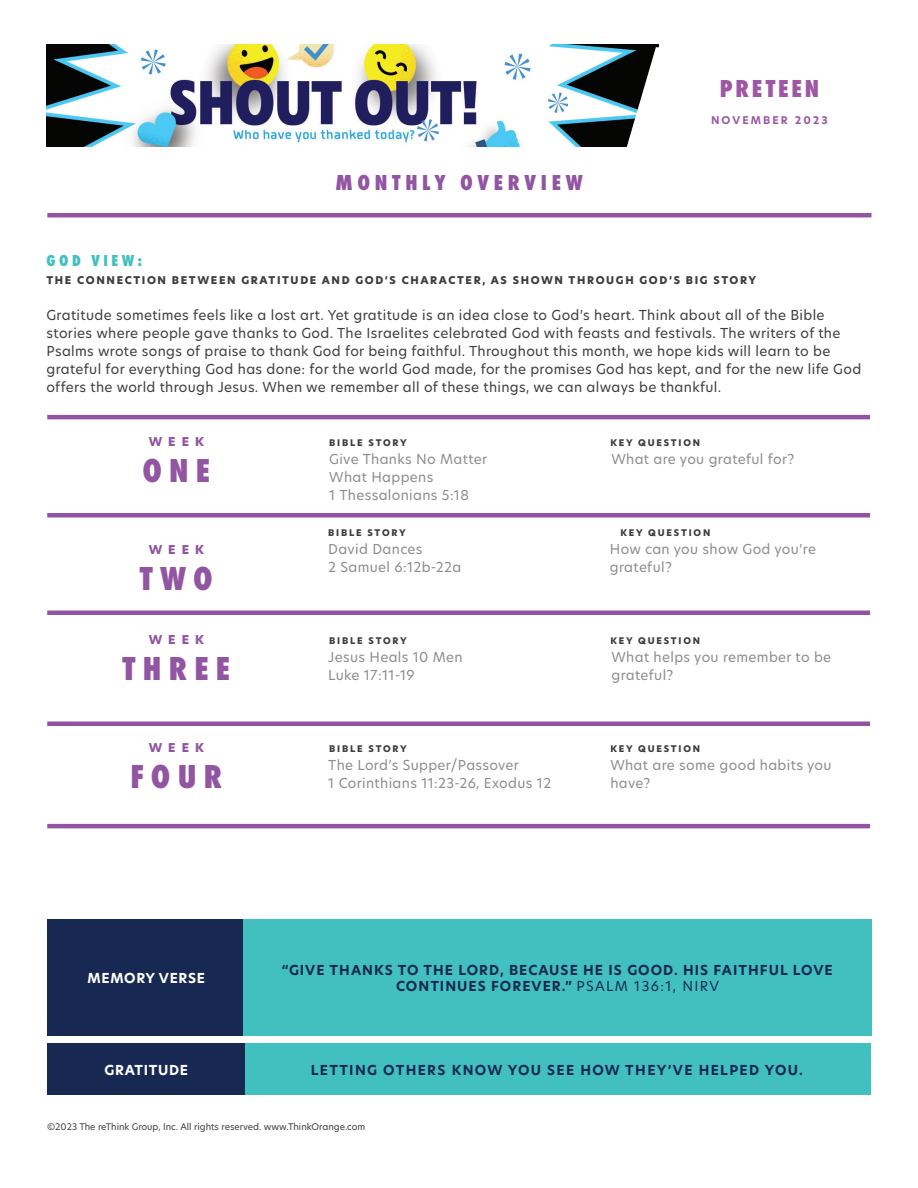
<style>
.page{position:relative;width:918px;height:1188px;background:#fff}
.page>*{position:absolute;margin:0;border:0;box-sizing:border-box;transform-origin:0 0}
.t1{font:800 34.5px "Futura PT Cond";letter-spacing:.21em;color:#9255a2}
.t2{font:800 25.5px "Futura PT Cond";letter-spacing:.11em;color:#9d57a3}
.t3{font:800 22.5px "Futura PT Cond";letter-spacing:.21em;color:#9255a2}
.t4{font:800 16.5px "Futura PT Cond";letter-spacing:.21em;color:#42c0bf}
.t5{font:13.5px/18px "New Hero";letter-spacing:.025em;color:#3e3e3f}
.t6{font:13.5px/18px "New Hero";letter-spacing:.025em;color:#8b8d90}
.t7{font:700 13.5px/16.2px "New Hero";letter-spacing:.075em;color:#172953;text-align:center}
.t8{font:700 13.5px "New Hero";letter-spacing:.1em;color:#172953}
.t9{font:700 13.5px "New Hero";letter-spacing:.05em;color:#fff}
.t10{font:800 12px "New Hero";letter-spacing:.5em;color:#9154a1}
.t11{font:800 10.5px "New Hero";letter-spacing:.155em;color:#3e3e3f}
.t12{font:700 10.5px "New Hero";letter-spacing:.2em;color:#9d57a3}
.t13{font:800 9px "New Hero";letter-spacing:.2em;color:#3e3e3f}
.t14{font:9px "New Hero";color:#3e3e3f}
.s1{font-weight:400}
</style>
<div class="page">
<div style="left:48px;top:920px;width:197px;height:116px;background:#172953"></div>
<hr style="left:47px;top:415px;width:823px;height:4px;background:#9154a1">
<div style="left:47px;top:513px;width:823px;height:5px;background:#9154a1"></div>
<hr style="left:47px;top:213px;width:824px;height:4px;background:#9255a2">
<div style="left:47px;top:610px;width:823px;height:5px;background:#9154a1"></div>
<hr style="left:47px;top:722px;width:823px;height:4px;background:#9154a1">
<hr style="left:47px;top:824px;width:823px;height:4px;background:#9154a1">
<img style="left:46px;top:44px;width:613px;height:102px">
<svg style="left:626px;top:47px;width:33px;height:100px"></svg>
<div style="left:243px;top:1043px;width:628px;height:52px;background:#42c0bf"></div>
<div style="left:48px;top:1043px;width:197px;height:52px;background:#172953"></div>
<div style="left:243px;top:920px;width:629px;height:116px;background:#42c0bf"></div>
<p class="t2" style="left:720px;top:74px;width:101px">PRETEEN</p>
<h3 class="t3" style="left:335px;top:169px;width:249px">MONTHLY OVERVIEW</h3>
<p class="t12" style="left:711px;top:113px;width:118px">NOVEMBER 2023</p>
<p class="t4" style="left:47px;top:250px;width:97px">GOD VIEW:</p>
<p class="t11" style="left:46px;top:272px;width:711px">THE CONNECTION BETWEEN GRATITUDE AND GOD’S CHARACTER, AS SHOWN THROUGH GOD’S BIG STORY</p>
<p class="t5" style="left:46px;top:305px;width:816px">Gratitude sometimes feels like a lost art. Yet gratitude is an idea close to God’s heart. Think about all of the Bible stories where people gave thanks to God. The Israelites celebrated God with feasts and festivals. The writers of the Psalms wrote songs of praise to thank God for being faithful. Throughout this month, we hope kids will learn to be grateful for everything God has done: for the world God made, for the promises God has kept, and for the new life God offers the world through Jesus. When we remember all of these things, we can always be thankful.</p>
<p class="t10" style="left:149px;top:433px;width:57px">WEEK</p>
<p class="t13" style="left:329px;top:436px;width:79px">BIBLE STORY</p>
<p class="t13" style="left:610px;top:436px;width:91px">KEY QUESTION</p>
<p class="t1" style="left:142px;top:450px;width:69px">ONE</p>
<p class="t6" style="left:329px;top:449px;width:160px">Give Thanks No Matter</p>
<p class="t6" style="left:329px;top:467px;width:106px">What Happens</p>
<p class="t6" style="left:329px;top:485px;width:141px">1 Thessalonians 5:18</p>
<p class="t6" style="left:611px;top:449px;width:184px">What are you grateful for?</p>
<p class="t13" style="left:328px;top:526px;width:79px">BIBLE STORY</p>
<p class="t13" style="left:620px;top:526px;width:91px">KEY QUESTION</p>
<p class="t10" style="left:149px;top:541px;width:57px">WEEK</p>
<p class="t1" style="left:140px;top:558px;width:74px">TWO</p>
<p class="t6" style="left:328px;top:539px;width:96px">David Dances</p>
<p class="t6" style="left:328px;top:557px;width:135px">2 Samuel 6:12b-22a</p>
<p class="t6" style="left:610px;top:539px;width:208px">How can you show God you’re grateful?</p>
<p class="t10" style="left:149px;top:631px;width:57px">WEEK</p>
<p class="t13" style="left:329px;top:634px;width:79px">BIBLE STORY</p>
<p class="t13" style="left:610px;top:634px;width:91px">KEY QUESTION</p>
<p class="t1" style="left:123px;top:648px;width:109px">THREE</p>
<p class="t6" style="left:328px;top:647px;width:136px">Jesus Heals 10 Men</p>
<p class="t6" style="left:328px;top:665px;width:88px">Luke 17:11-19</p>
<p class="t6" style="left:611px;top:647px;width:221px">What helps you remember to be grateful?</p>
<p class="t10" style="left:149px;top:739px;width:57px">WEEK</p>
<p class="t1" style="left:130px;top:756px;width:93px">FOUR</p>
<p class="t13" style="left:329px;top:742px;width:79px">BIBLE STORY</p>
<p class="t6" style="left:328px;top:755px;width:192px">The Lord’s Supper/Passover</p>
<p class="t6" style="left:328px;top:773px;width:225px">1 Corinthians 11:23-26, Exodus 12</p>
<p class="t13" style="left:610px;top:742px;width:91px">KEY QUESTION</p>
<p class="t6" style="left:610px;top:755px;width:223px">What are some good habits you have?</p>
<p class="t9" style="left:88px;top:969px;width:119px">MEMORY VERSE</p>
<p class="t7" style="left:282px;top:962px;width:552px">“GIVE THANKS TO THE LORD, BECAUSE HE IS GOOD. HIS FAITHFUL LOVE<br>CONTINUES FOREVER.” <span class="s1">PSALM 136:1, NIRV</span></p>
<p class="t9" style="left:105px;top:1060px;width:85px">GRATITUDE</p>
<p class="t8" style="left:311px;top:1060px;width:494px">LETTING OTHERS KNOW YOU SEE HOW THEY’VE HELPED YOU.</p>
<p class="t14" style="left:47px;top:1120px;width:320px">©2023 The reThink Group, Inc. All rights reserved. www.ThinkOrange.com</p>
</div>
